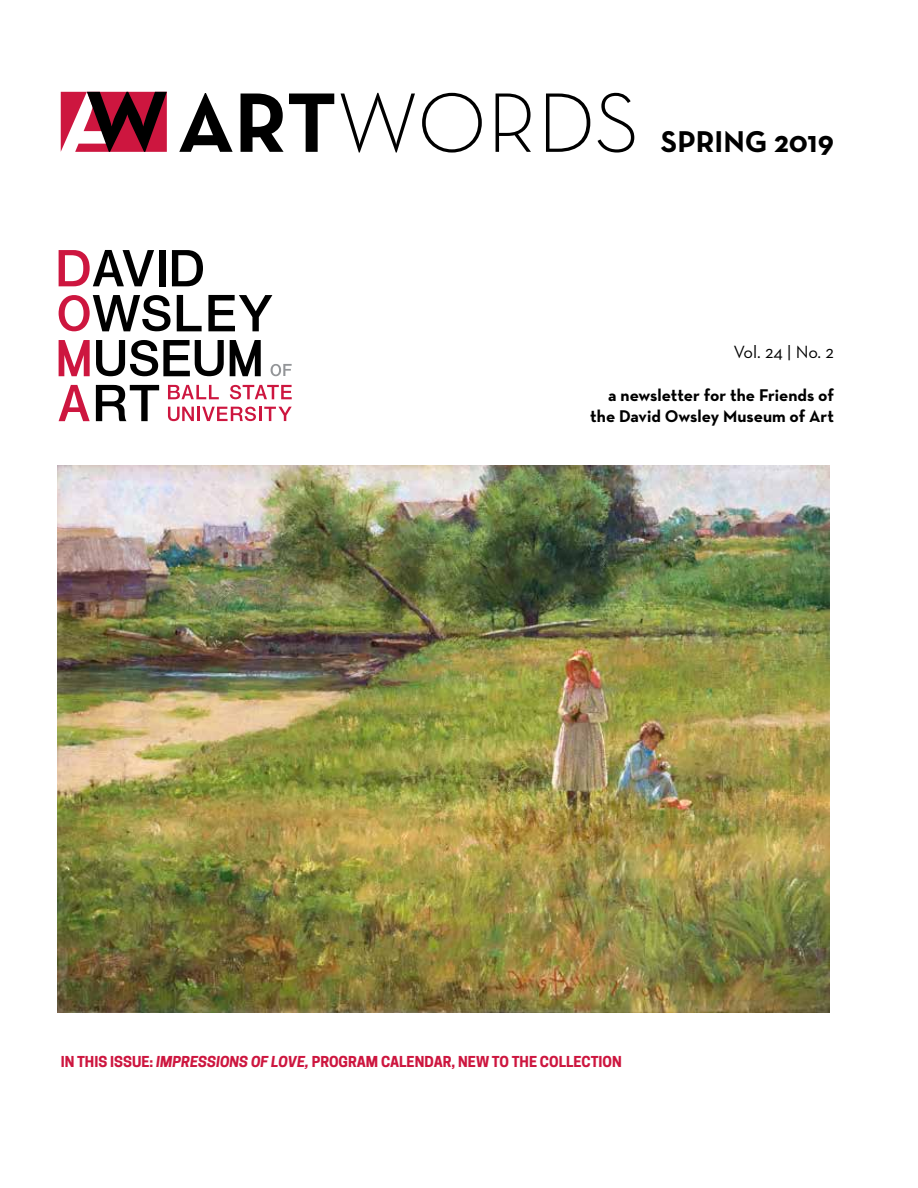
<style>
.page{position:relative;width:918px;height:1188px;background:#fff}
.page>*{position:absolute;margin:0;border:0;box-sizing:border-box;transform-origin:0 0}
.t1{font:300 85.8px "Neutra Text";letter-spacing:-.005em;color:#000}
.t2{font:700 30.6px "Neutra Text";color:#000}
.t3{font:18px "Neutra Text";letter-spacing:-.005em;color:#000}
.t4{font:700 17.25px/20.7px "Neutra Text";color:#000;text-align:right}
.t5{font:700 14.25px "Cooper Hewitt";color:#cd163f}
.s1{font-weight:700}
.s2{font-style:italic}
</style>
<div class="page">
<svg style="left:61px;top:92px;width:106px;height:60px;background:#943449"></svg>
<img style="left:58px;top:466px;width:771px;height:547px">
<svg style="left:59px;top:295px;width:112px;height:36px"></svg>
<svg style="left:177px;top:295px;width:25px;height:36px"></svg>
<svg style="left:208px;top:295px;width:64px;height:36px"></svg>
<svg style="left:59px;top:385px;width:31px;height:36px"></svg>
<svg style="left:96px;top:385px;width:63px;height:36px"></svg>
<div style="left:159px;top:250px;width:6px;height:36px;background:#000"></div>
<svg style="left:172px;top:250px;width:31px;height:36px"></svg>
<svg style="left:59px;top:250px;width:95px;height:36px"></svg>
<svg style="left:59px;top:340px;width:31px;height:36px"></svg>
<svg style="left:96px;top:340px;width:128px;height:36px"></svg>
<svg style="left:230px;top:340px;width:31px;height:36px"></svg>
<svg style="left:168px;top:407px;width:26px;height:14px"></svg>
<hr style="left:197px;top:407px;width:3px;height:14px;background:#cd163f">
<svg style="left:202px;top:407px;width:90px;height:14px"></svg>
<svg style="left:168px;top:385px;width:51px;height:14px"></svg>
<svg style="left:230px;top:385px;width:62px;height:14px"></svg>
<svg style="left:271px;top:364px;width:21px;height:12px"></svg>
<h1 class="t1" style="left:177px;top:70px;width:464px"><span class="s1">ART</span>WORDS</h1>
<h2 class="t2" style="left:661px;top:122px;width:175px">SPRING 2019</h2>
<p class="t3" style="left:734px;top:341px;width:102px">Vol. 24 | No. 2</p>
<p class="t4" style="left:590px;top:384px;width:245px">a newsletter for the Friends of the David Owsley Museum of Art</p>
<p class="t5" style="left:61px;top:1054px;width:563px">IN THIS ISSUE: <span class="s2">IMPRESSIONS OF LOVE,</span> PROGRAM CALENDAR, NEW TO THE COLLECTION</p>
</div>
